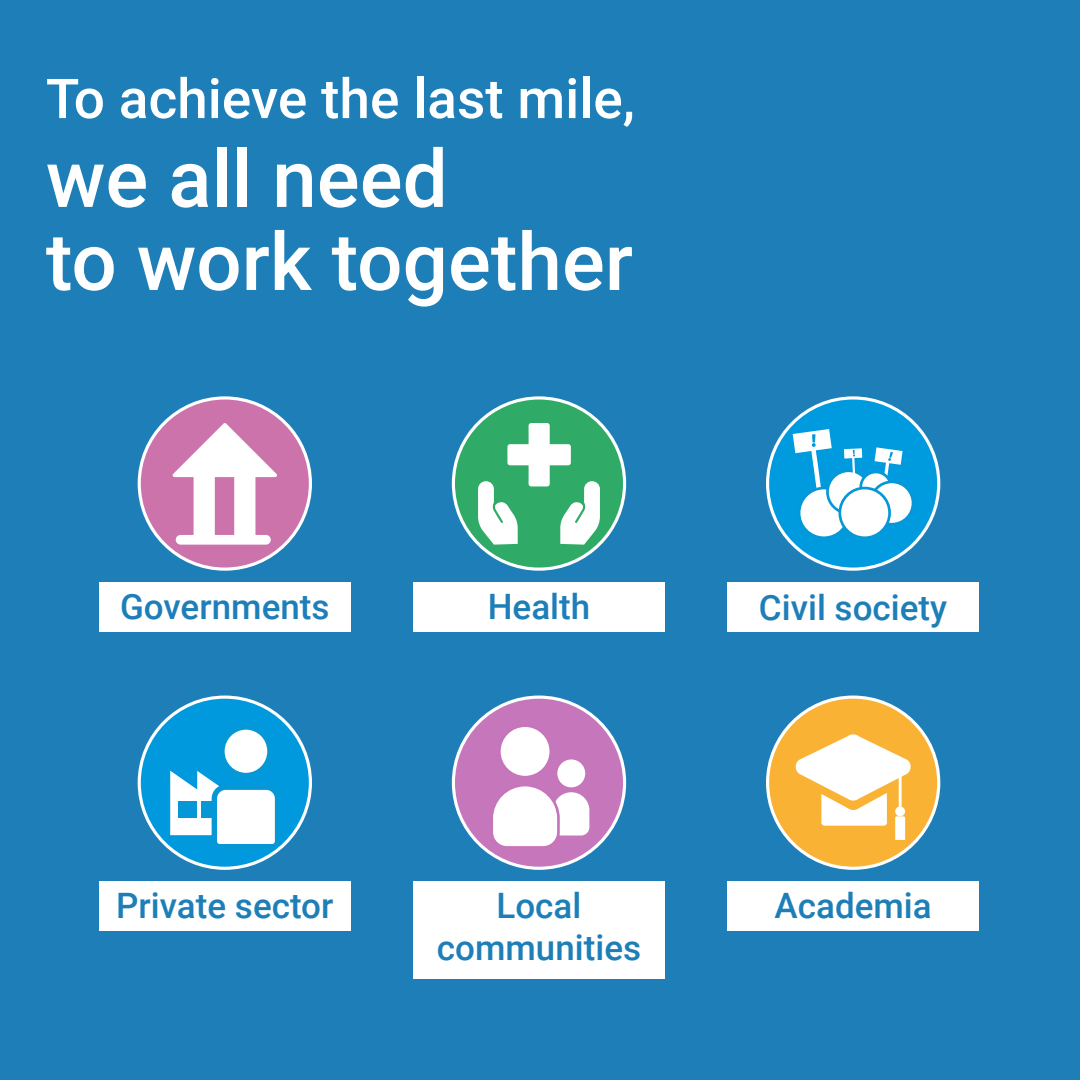
<style>
.page{position:relative;width:1080px;height:1080px;background:#1e7fb8}
.page>*{position:absolute;margin:0;border:0;box-sizing:border-box;transform-origin:0 0}
.t1{font:500 80px/83px "Roboto";color:#fff}
.t2{font:500 55px "Roboto";color:#fff}
.t3{font:500 35px/42px "Roboto";color:#1e7fb8;text-align:center}
</style>
<div class="page">
<div style="left:139px;top:398px;width:171px;height:171px;background:#cd73ac;border-radius:50%"></div>
<div style="left:99px;top:582px;width:252px;height:50px;background:#fff"></div>
<div style="left:139px;top:697px;width:171px;height:171px;background:#0099de;border-radius:50%"></div>
<div style="left:99px;top:882px;width:252px;height:49px;background:#fff"></div>
<div style="left:453px;top:398px;width:172px;height:171px;background:#2fab67;border-radius:50%"></div>
<div style="left:413px;top:582px;width:252px;height:50px;background:#fff"></div>
<div style="left:453px;top:697px;width:172px;height:171px;background:#c676bb;border-radius:50%"></div>
<div style="left:413px;top:882px;width:252px;height:97px;background:#fff"></div>
<div style="left:768px;top:398px;width:171px;height:171px;background:#009ade;border-radius:50%"></div>
<div style="left:727px;top:582px;width:252px;height:50px;background:#fff"></div>
<div style="left:768px;top:697px;width:171px;height:171px;background:#f9b234;border-radius:50%"></div>
<div style="left:727px;top:882px;width:252px;height:49px;background:#fff"></div>
<svg style="left:478px;top:423px;width:122px;height:122px"></svg>
<svg style="left:172px;top:423px;width:105px;height:122px"></svg>
<svg style="left:795px;top:734px;width:116px;height:106px"></svg>
<div style="left:557px;top:759px;width:28px;height:28px;background:#fff;border-radius:50%"></div>
<div style="left:499px;top:726px;width:52px;height:51px;background:#fff;border-radius:50%"></div>
<div style="left:498px;top:724px;width:54px;height:55px;border:3px solid #c775ba;border-radius:50%"></div>
<svg style="left:493px;top:785px;width:96px;height:62px"></svg>
<div style="left:799px;top:488px;width:50px;height:50px;background:#fff;border-radius:50%"></div>
<div style="left:798px;top:487px;width:52px;height:52px;border:3px solid #0698d6;border-radius:50%"></div>
<svg style="left:827px;top:471px;width:43px;height:42px"></svg>
<svg style="left:861px;top:472px;width:30px;height:30px"></svg>
<div style="left:859px;top:471px;width:33px;height:32px;border:3px solid #0698d6;border-radius:50%"></div>
<div style="left:840px;top:488px;width:50px;height:50px;background:#fff;border-radius:50%"></div>
<div style="left:838px;top:487px;width:53px;height:52px;border:3px solid #0698d6;border-radius:50%"></div>
<svg style="left:793px;top:429px;width:39px;height:72px"></svg>
<svg style="left:869px;top:447px;width:43px;height:79px"></svg>
<svg style="left:844px;top:448px;width:18px;height:35px"></svg>
<div style="left:222px;top:727px;width:48px;height:49px;background:#fff;border-radius:50%"></div>
<div style="left:219px;top:724px;width:54px;height:54px;border:5px solid #0698d6;border-radius:50%"></div>
<svg style="left:170px;top:771px;width:109px;height:78px"></svg>
<h2 class="t2" style="left:46px;top:60px;width:590px">To achieve the last mile,</h2>
<h1 class="t1" style="left:46px;top:134px;width:589px">we all need<br>to work together</h1>
<p class="t3" style="left:120px;top:584px;width:211px">Governments</p>
<p class="t3" style="left:488px;top:584px;width:104px">Health</p>
<p class="t3" style="left:759px;top:585px;width:190px">Civil society</p>
<p class="t3" style="left:116px;top:883px;width:219px">Private sector</p>
<p class="t3" style="left:437px;top:883px;width:206px">Local communities</p>
<p class="t3" style="left:774px;top:883px;width:159px">Academia</p>
</div>
